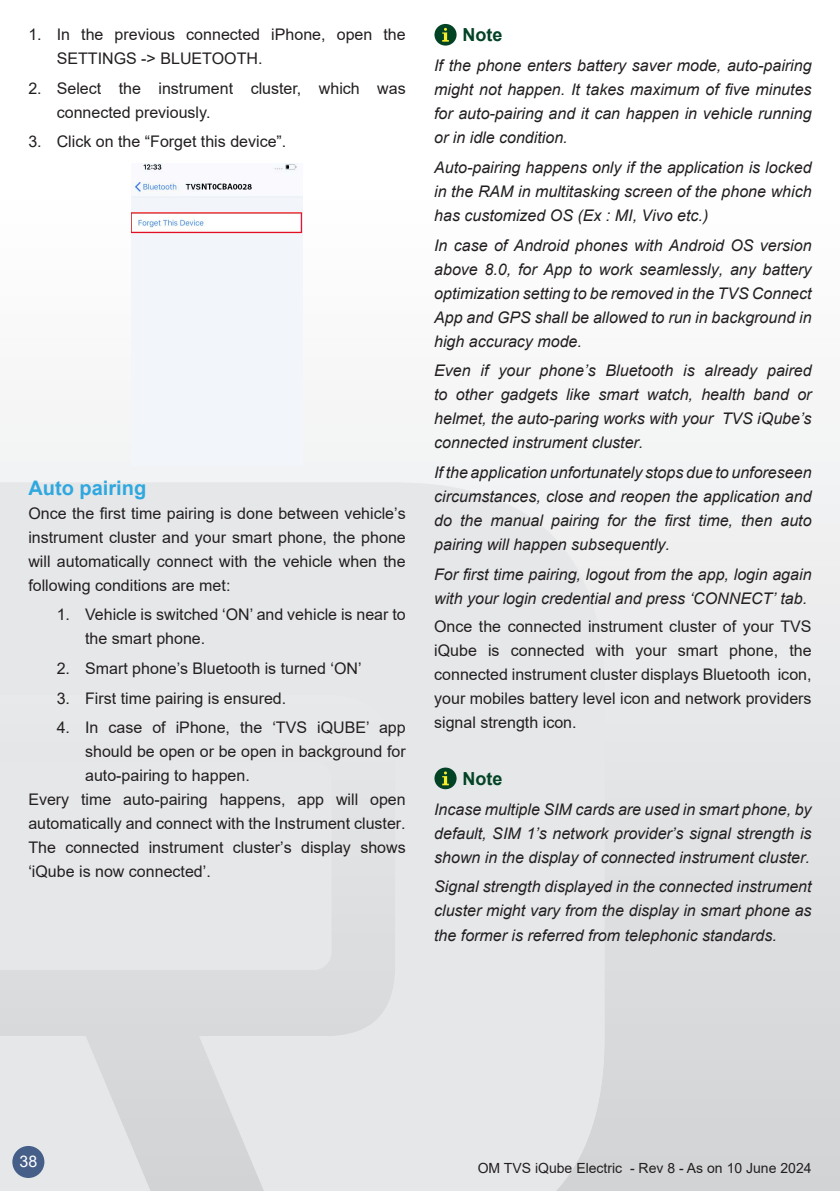
<style>
.page{position:relative;width:840px;height:1191px;background:#fff}
.page>*{position:absolute;margin:0;border:0;box-sizing:border-box;transform-origin:0 0}
.t1{font:700 20px "Arial";color:#2fa8df}
.Note_green{font:700 18px "Arial";color:#034326}
.Paragraph_Style_2{font:italic 16px/24px "Arial";color:#231f20;text-align:justify}
.Body_Para{font:16px/24px "Arial";color:#231f20;text-align:justify}
.t2{font:16px "Arial";color:#fff}
.t3{font:14px "Arial";color:#231f20}
</style>
<div class="page">
<div style="left:0;top:0;width:839px;height:1191px;background:linear-gradient(to bottom,#fff,#d2d4d6)"></div>
<svg style="left:0;top:482px;width:604px;height:709px;background:#e4e5e7"></svg>
<div style="left:0;top:760px;width:331px;height:210px;background:#e6e7e9"></div>
<div style="left:12px;top:1146px;width:32px;height:32px;background:#465f89;border-radius:50%"></div>
<img style="left:131px;top:163px;width:171px;height:302px">
<div style="left:434px;top:24px;width:22px;height:22px;background:#034325;border-radius:50%"></div>
<svg style="left:442px;top:28px;width:6px;height:14px"></svg>
<div style="left:434px;top:767px;width:22px;height:22px;background:#034325;border-radius:50%"></div>
<svg style="left:442px;top:771px;width:6px;height:14px"></svg>
<p class="Body_Para" style="left:57px;top:22px;width:350px;text-indent:-28px">1. In the previous connected iPhone, open the<br>SETTINGS -&gt; BLUETOOTH.</p>
<p class="Body_Para" style="left:57px;top:76px;width:350px;text-indent:-28px">2. Select the instrument cluster, which was connected previously.</p>
<p class="Body_Para" style="left:28px;top:130px;width:259px">3. Click on the “Forget this device”.</p>
<p class="t1" style="left:28px;top:473px;width:119px">Auto pairing</p>
<p class="Body_Para" style="left:28px;top:501px;width:379px">Once the first time pairing is done between vehicle’s instrument cluster and your smart phone, the phone will automatically connect with the vehicle when the following conditions are met:</p>
<p class="Body_Para" style="left:85px;top:602px;width:322px;text-indent:-28px">1. Vehicle is switched ‘ON’ and vehicle is near to the smart phone.</p>
<p class="Body_Para" style="left:57px;top:656px;width:306px">2. Smart phone’s Bluetooth is turned ‘ON’</p>
<p class="Body_Para" style="left:57px;top:686px;width:231px">3. First time pairing is ensured.</p>
<p class="Body_Para" style="left:85px;top:715px;width:322px;text-indent:-28px">4. In case of iPhone, the ‘TVS iQUBE’ app should be open or be open in background for auto-pairing to happen.</p>
<p class="Body_Para" style="left:28px;top:787px;width:378px">Every time auto-pairing happens, app will open automatically and connect with the Instrument cluster.<br>The connected instrument cluster’s display shows ‘iQube is now connected’.</p>
<p class="Note_green" style="left:462px;top:22px;width:41px">Note</p>
<p class="Paragraph_Style_2" style="left:434px;top:54px;width:379px">If the phone enters battery saver mode, auto-pairing might not happen. It takes maximum of five minutes for auto-pairing and it can happen in vehicle running or in idle condition.</p>
<p class="Paragraph_Style_2" style="left:434px;top:155px;width:379px">Auto-pairing happens only if the application is locked in the RAM in multitasking screen of the phone which has customized OS (Ex : MI, Vivo etc.)</p>
<p class="Paragraph_Style_2" style="left:434px;top:233px;width:378px">In case of Android phones with Android OS version above 8.0, for App to work seamlessly, any battery optimization setting to be removed in the TVS Connect App and GPS shall be allowed to run in background in high accuracy mode.</p>
<p class="Paragraph_Style_2" style="left:434px;top:359px;width:379px">Even if your phone’s Bluetooth is already paired to other gadgets like smart watch, health band or helmet, the auto-paring works with your TVS iQube’s connected instrument cluster.</p>
<p class="Paragraph_Style_2" style="left:434px;top:460px;width:379px">If the application unfortunately stops due to unforeseen circumstances, close and reopen the application and do the manual pairing for the first time, then auto pairing will happen subsequently.</p>
<p class="Paragraph_Style_2" style="left:434px;top:562px;width:378px">For first time pairing, logout from the app, login again with your login credential and press ‘CONNECT’ tab.</p>
<p class="Body_Para" style="left:434px;top:614px;width:378px">Once the connected instrument cluster of your TVS iQube is connected with your smart phone, the connected instrument cluster displays Bluetooth icon, your mobiles battery level icon and network providers signal strength icon.</p>
<p class="Note_green" style="left:462px;top:766px;width:41px">Note</p>
<p class="Paragraph_Style_2" style="left:434px;top:797px;width:379px">Incase multiple SIM cards are used in smart phone, by default, SIM 1’s network provider’s signal strength is shown in the display of connected instrument cluster.</p>
<p class="Paragraph_Style_2" style="left:434px;top:875px;width:378px">Signal strength displayed in the connected instrument cluster might vary from the display in smart phone as the former is referred from telephonic standards.</p>
<p class="t2" style="left:19px;top:1150px;width:19px">38</p>
<p class="t3" style="left:477px;top:1158px;width:335px">OM TVS iQube Electric - Rev 8 - As on 10 June 2024</p>
</div>
